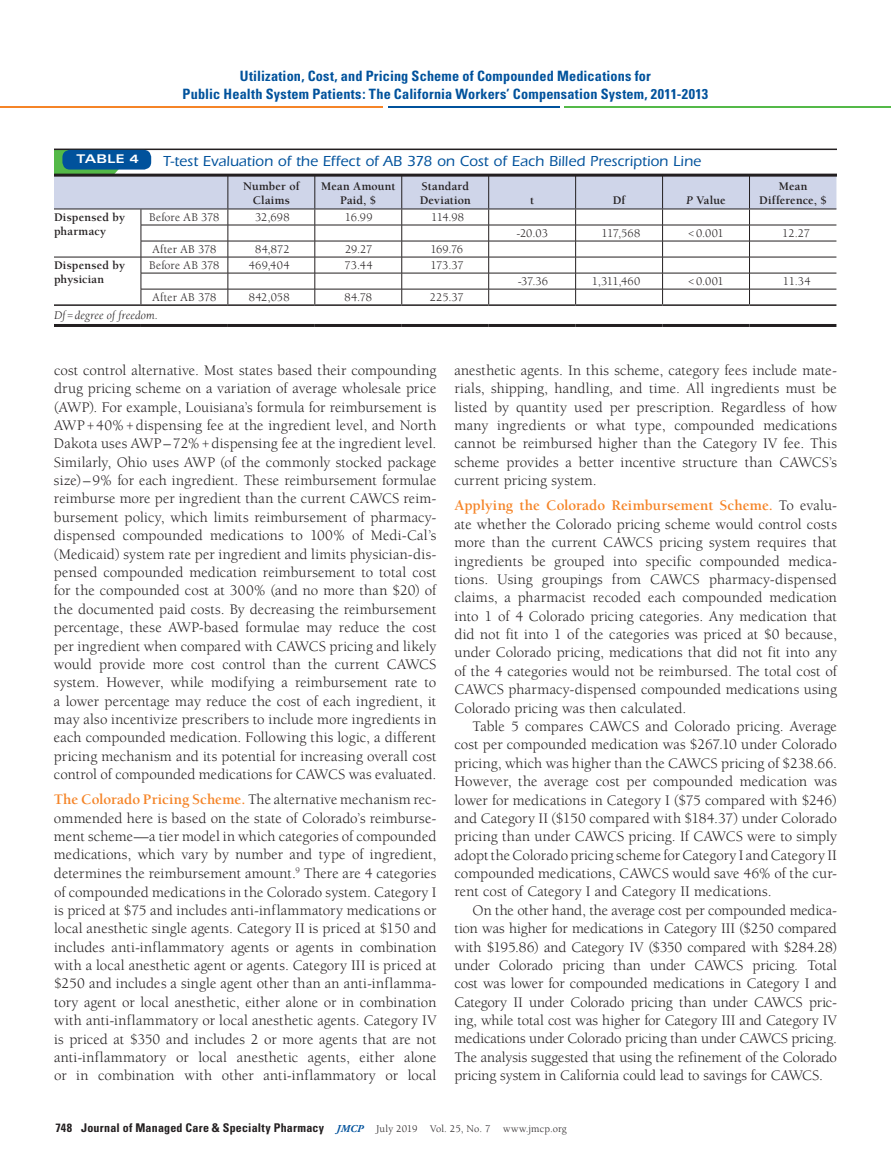
<style>
.page{position:relative;width:891px;height:1175px;background:#fff}
.page>*{position:absolute;margin:0;border:0;box-sizing:border-box;transform-origin:0 0}
.t1{font:15px/18.5px "Berkeley Pro";letter-spacing:.005em;color:#231f20;text-align:justify}
.t2{font:500 15px "ITC Eras Std";letter-spacing:.005em;color:#00529c}
.t3{font:700 condensed 14.25px/18px "Univers";letter-spacing:.015em;color:#00529c;text-align:center}
.t4{font:12px "Berkeley Pro";letter-spacing:.005em;color:#231f20}
.t5{font:700 12px/13.5px "Berkeley Pro";letter-spacing:.015em;color:#231f20;text-align:center}
.t6{font:700 condensed 12px "Univers";letter-spacing:.015em;color:#231f20}
.t7{font:italic 12px "Berkeley Pro";letter-spacing:.005em;color:#231f20}
.t8{font:700 expanded 12px "Univers";letter-spacing:.025em;color:#fff}
.s1{font-style:italic}
.s2{font-weight:700;color:#f58427}
.s3{font-family:"Adobe Garamond Pro";font-style:italic;font-stretch:normal;font-size:10.5px;color:#00529c}
.s4{font-family:"Berkeley Pro";font-weight:400;font-stretch:normal;font-size:10.5px}
</style>
<div class="page">
<hr style="left:0;top:107px;width:383px;height:1px;background:#f58427">
<hr style="left:388px;top:107px;width:172px;height:1px;background:#00529c">
<hr style="left:565px;top:107px;width:326px;height:1px;background:#54b948">
<hr style="left:54px;top:304px;width:87px;height:2px;background:#231f20">
<hr style="left:141px;top:304px;width:87px;height:2px;background:#231f20">
<hr style="left:228px;top:304px;width:87px;height:2px;background:#231f20">
<hr style="left:315px;top:304px;width:87px;height:2px;background:#231f20">
<hr style="left:402px;top:304px;width:87px;height:2px;background:#231f20">
<hr style="left:489px;top:304px;width:87px;height:2px;background:#231f20">
<hr style="left:576px;top:304px;width:87px;height:2px;background:#231f20">
<hr style="left:663px;top:304px;width:87px;height:2px;background:#231f20">
<hr style="left:750px;top:304px;width:86px;height:2px;background:#231f20">
<hr style="left:54px;top:324px;width:87px;height:3px;background:#231f20">
<hr style="left:141px;top:324px;width:87px;height:3px;background:#231f20">
<hr style="left:228px;top:324px;width:87px;height:3px;background:#231f20">
<hr style="left:315px;top:324px;width:87px;height:3px;background:#231f20">
<hr style="left:402px;top:324px;width:87px;height:3px;background:#231f20">
<hr style="left:489px;top:324px;width:87px;height:3px;background:#231f20">
<hr style="left:576px;top:324px;width:87px;height:3px;background:#231f20">
<hr style="left:663px;top:324px;width:87px;height:3px;background:#231f20">
<hr style="left:750px;top:324px;width:86px;height:3px;background:#231f20">
<svg style="left:54px;top:150px;width:782px;height:154px"></svg>
<hr style="left:54px;top:148px;width:783px;height:2px;background:#231f20">
<hr style="left:54px;top:174px;width:783px;height:3px;background:#231f20">
<div style="left:62px;top:150px;width:89px;height:20px;background:#00529c;border-radius:8px"></div>
<p class="t3" style="left:183px;top:67px;width:527px">Utilization, Cost, and Pricing Scheme of Compounded Medications for<br>Public Health System Patients: The California Workers’ Compensation System, 2011-2013</p>
<p class="t8" style="left:76px;top:152px;width:64px">TABLE 4</p>
<p class="t2" style="left:163px;top:153px;width:539px">T-test Evaluation of the Effect of AB 378 on Cost of Each Billed Prescription Line</p>
<p class="t5" style="left:243px;top:180px;width:58px">Number of<br>Claims</p>
<p class="t5" style="left:321px;top:180px;width:76px">Mean Amount<br>Paid, $</p>
<p class="t5" style="left:420px;top:180px;width:52px;text-align:left">Standard<br>Deviation</p>
<p class="t5" style="left:530px;top:193px;width:5px">t</p>
<p class="t5" style="left:613px;top:193px;width:14px">Df</p>
<p class="t5" style="left:687px;top:193px;width:41px"><span class="s1">P</span> Value</p>
<p class="t5" style="left:759px;top:180px;width:69px">Mean<br>Difference, $</p>
<p class="t5" style="left:54px;top:211px;width:73px;text-align:left">Dispensed by pharmacy</p>
<p class="t4" style="left:149px;top:211px;width:72px">Before AB 378</p>
<p class="t4" style="left:255px;top:211px;width:36px">32,698</p>
<p class="t4" style="left:345px;top:211px;width:29px">16.99</p>
<p class="t4" style="left:431px;top:211px;width:34px">114.98</p>
<p class="t4" style="left:153px;top:243px;width:65px">After AB 378</p>
<p class="t4" style="left:255px;top:243px;width:36px">84,872</p>
<p class="t4" style="left:345px;top:243px;width:29px">29.27</p>
<p class="t4" style="left:430px;top:243px;width:34px">169.76</p>
<p class="t5" style="left:54px;top:259px;width:73px;text-align:left">Dispensed by physician</p>
<p class="t4" style="left:149px;top:259px;width:72px">Before AB 378</p>
<p class="t4" style="left:249px;top:259px;width:42px">469,404</p>
<p class="t4" style="left:345px;top:259px;width:29px">73.44</p>
<p class="t4" style="left:430px;top:259px;width:35px">173.37</p>
<p class="t4" style="left:152px;top:291px;width:65px">After AB 378</p>
<p class="t4" style="left:249px;top:291px;width:42px">842,058</p>
<p class="t4" style="left:344px;top:291px;width:29px">84.78</p>
<p class="t4" style="left:430px;top:291px;width:36px">225.37</p>
<p class="t7" style="left:54px;top:308px;width:106px">Df=degree of freedom.</p>
<p class="t4" style="left:516px;top:227px;width:33px">-20.03</p>
<p class="t4" style="left:601px;top:227px;width:40px">117,568</p>
<p class="t4" style="left:688px;top:227px;width:37px">&lt;0.001</p>
<p class="t4" style="left:782px;top:227px;width:29px">12.27</p>
<p class="t4" style="left:518px;top:275px;width:32px">-37.36</p>
<p class="t4" style="left:592px;top:275px;width:50px">1,311,460</p>
<p class="t4" style="left:688px;top:275px;width:37px">&lt;0.001</p>
<p class="t4" style="left:783px;top:275px;width:29px">11.34</p>
<p class="t1" style="left:54px;top:361px;width:384px">cost control alternative. Most states based their compounding drug pricing scheme on a variation of average wholesale price (AWP). For example, Louisiana’s formula for reimbursement is AWP+40%+dispensing fee at the ingredient level, and North Dakota uses AWP–72%+dispensing fee at the ingredient level.<br>Similarly, Ohio uses AWP (of the commonly stocked package size)–9% for each ingredient. These reimbursement formulae reimburse more per ingredient than the current CAWCS reim&shy;bursement policy, which limits reimbursement of pharmacy&shy;dispensed compounded medications to 100% of Medi-Cal’s (Medicaid) system rate per ingredient and limits physician-dis&shy;pensed compounded medication reimbursement to total cost for the compounded cost at 300% (and no more than $20) of the documented paid costs. By decreasing the reimbursement percentage, these AWP-based formulae may reduce the cost per ingredient when compared with CAWCS pricing and likely would provide more cost control than the current CAWCS system. However, while modifying a reimbursement rate to a lower percentage may reduce the cost of each ingredient, it may also incentivize prescribers to include more ingredients in each compounded medication. Following this logic, a different pricing mechanism and its potential for increasing overall cost control of compounded medications for CAWCS was evaluated.</p>
<p class="t1" style="left:54px;top:790px;width:384px"><span class="s2">The Colorado Pricing Scheme.</span> The alternative mechanism rec&shy;ommended here is based on the state of Colorado’s reimburse&shy;ment scheme—a tier model in which categories of compounded medications, which vary by number and type of ingredient, determines the reimbursement amount.<sup>9</sup> There are 4 categories of compounded medications in the Colorado system. Category I is priced at $75 and includes anti-inflammatory medications or local anesthetic single agents. Category II is priced at $150 and includes anti-inflammatory agents or agents in combination with a local anesthetic agent or agents. Category III is priced at $250 and includes a single agent other than an anti-inflamma&shy;tory agent or local anesthetic, either alone or in combination with anti-inflammatory or local anesthetic agents. Category IV is priced at $350 and includes 2 or more agents that are not anti-inflammatory or local anesthetic agents, either alone or in combination with other anti-inflammatory or local</p>
<p class="t1" style="left:455px;top:361px;width:384px">anesthetic agents. In this scheme, category fees include mate&shy;rials, shipping, handling, and time. All ingredients must be listed by quantity used per prescription. Regardless of how many ingredients or what type, compounded medications cannot be reimbursed higher than the Category IV fee. This scheme provides a better incentive structure than CAWCS’s current pricing system.</p>
<p class="t1" style="left:455px;top:496px;width:384px"><span class="s2">Applying the Colorado Reimbursement Scheme.</span> To evalu&shy;ate whether the Colorado pricing scheme would control costs more than the current CAWCS pricing system requires that ingredients be grouped into specific compounded medica&shy;tions. Using groupings from CAWCS pharmacy-dispensed claims, a pharmacist recoded each compounded medication into 1 of 4 Colorado pricing categories. Any medication that did not fit into 1 of the categories was priced at $0 because, under Colorado pricing, medications that did not fit into any of the 4 categories would not be reimbursed. The total cost of CAWCS pharmacy-dispensed compounded medications using Colorado pricing was then calculated.</p>
<p class="t1" style="left:455px;top:717px;width:384px;text-indent:18px">Table 5 compares CAWCS and Colorado pricing. Average cost per compounded medication was $267.10 under Colorado pricing, which was higher than the CAWCS pricing of $238.66.<br>However, the average cost per compounded medication was lower for medications in Category I ($75 compared with $246) and Category II ($150 compared with $184.37) under Colorado pricing than under CAWCS pricing. If CAWCS were to simply adopt the Colorado pricing scheme for Category I and Category II compounded medications, CAWCS would save 46% of the cur&shy;rent cost of Category I and Category II medications.</p>
<p class="t1" style="left:455px;top:901px;width:384px;text-indent:18px">On the other hand, the average cost per compounded medica&shy;tion was higher for medications in Category III ($250 compared with $195.86) and Category IV ($350 compared with $284.28) under Colorado pricing than under CAWCS pricing. Total cost was lower for compounded medications in Category I and Category II under Colorado pricing than under CAWCS pric&shy;ing, while total cost was higher for Category III and Category IV medications under Colorado pricing than under CAWCS pricing.<br>The analysis suggested that using the refinement of the Colorado pricing system in California could lead to savings for CAWCS.</p>
<p class="t6" style="left:56px;top:1120px;width:513px">748 Journal of Managed Care &amp; Specialty Pharmacy <span class="s3">JMCP</span> <span class="s4">July 2019 Vol. 25, No. 7 www.jmcp.org</span></p>
</div>
